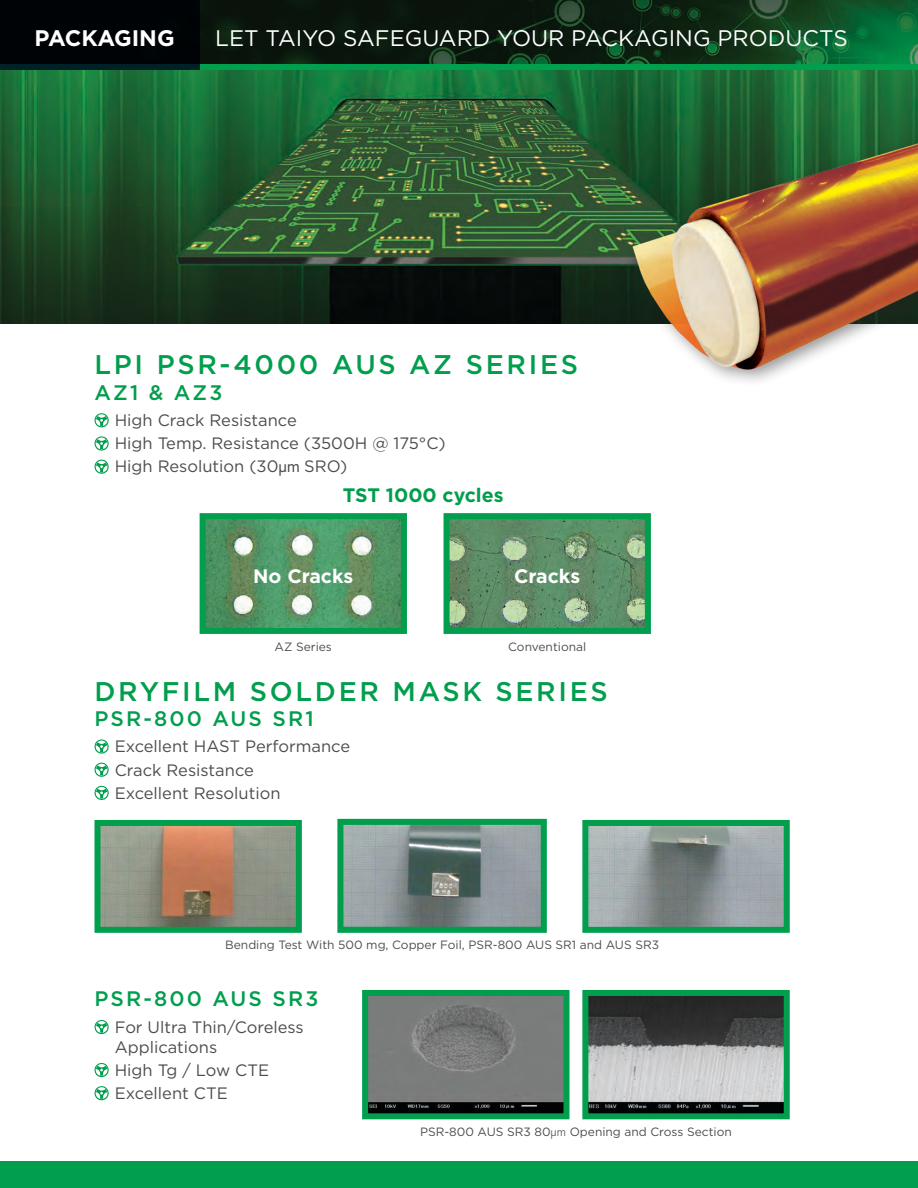
<style>
.page{position:relative;width:918px;height:1188px;background:#fff}
.page>*{position:absolute;margin:0;border:0;box-sizing:border-box;transform-origin:0 0}
.t1{font:500 27px "Gotham";letter-spacing:.1em;color:#009e4d}
.t2{font:22.5px "Gotham";color:#fff}
.t3{font:700 22.5px "Gotham";letter-spacing:-.01em;color:#fff}
.t4{font:500 21px "Gotham";letter-spacing:.1em;color:#009e4d}
.t5{font:700 19.5px "Gotham";color:#fff}
.t6{font:700 19.5px "Gotham";color:#009e4d}
.t7{font:16.5px/23.1px "Gotham";color:#4d4d4f}
.t8{font:12px "Gotham";color:#4d4d4f}
.s1{font-family:"Akzidenz Grotesk BE"}
.s2{font-family:"Akzidenz Grotesk BE";font-weight:300}
</style>
<div class="page">
<div style="left:0;top:1161px;width:918px;height:27px;background:#009e4d"></div>
<img style="left:0;top:0;width:918px;height:324px">
<svg style="left:94px;top:1020px;width:15px;height:15px"></svg>
<svg style="left:94px;top:1062px;width:15px;height:16px"></svg>
<svg style="left:94px;top:1086px;width:15px;height:15px"></svg>
<img style="left:369px;top:997px;width:193px;height:115px">
<div style="left:362px;top:990px;width:207px;height:129px;border:6px solid #009e4d"></div>
<img style="left:589px;top:997px;width:194px;height:115px">
<div style="left:582px;top:990px;width:208px;height:129px;border:6px solid #009e4d"></div>
<svg style="left:94px;top:739px;width:15px;height:15px"></svg>
<svg style="left:94px;top:762px;width:15px;height:15px"></svg>
<svg style="left:94px;top:785px;width:15px;height:15px"></svg>
<img style="left:101px;top:827px;width:194px;height:99px">
<div style="left:94px;top:820px;width:208px;height:113px;border:6px solid #009e4d"></div>
<img style="left:344px;top:826px;width:196px;height:100px">
<div style="left:337px;top:819px;width:210px;height:114px;border:6px solid #009e4d"></div>
<img style="left:589px;top:827px;width:194px;height:99px">
<div style="left:582px;top:820px;width:208px;height:113px;border:6px solid #009e4d"></div>
<svg style="left:94px;top:413px;width:15px;height:15px"></svg>
<svg style="left:94px;top:436px;width:15px;height:15px"></svg>
<svg style="left:94px;top:459px;width:15px;height:15px"></svg>
<img style="left:207px;top:520px;width:193px;height:107px">
<div style="left:200px;top:513px;width:207px;height:121px;border:6px solid #009e4d"></div>
<img style="left:451px;top:520px;width:193px;height:107px">
<div style="left:444px;top:513px;width:207px;height:121px;border:6px solid #009e4d"></div>
<img style="left:597px;top:103px;width:321px;height:279px">
<div style="left:0;top:64px;width:918px;height:6px;background:#009e4d"></div>
<svg style="left:0;top:0;width:200px;height:70px;background:#000508"></svg>
<h2 class="t3" style="left:35px;top:23px;width:142px">PACKAGING</h2>
<h2 class="t2" style="left:215px;top:24px;width:634px">LET TAIYO SAFEGUARD YOUR PACKAGING PRODUCTS</h2>
<h1 class="t1" style="left:94px;top:347px;width:485px">LPI PSR-4000 AUS AZ SERIES</h1>
<p class="t4" style="left:94px;top:378px;width:129px">AZ1 &amp; AZ3</p>
<p class="t7" style="left:115px;top:408px;width:333px">High Crack Resistance<br>High Temp. Resistance (3500H @ 175°C)<br>High Resolution (30<span class="s1">μm</span> SRO)</p>
<p class="t6" style="left:343px;top:482px;width:162px">TST 1000 cycles</p>
<p class="t5" style="left:253px;top:564px;width:102px">No Cracks</p>
<p class="t5" style="left:514px;top:564px;width:68px">Cracks</p>
<p class="t8" style="left:275px;top:639px;width:59px">AZ Series</p>
<p class="t8" style="left:508px;top:639px;width:80px">Conventional</p>
<h1 class="t1" style="left:94px;top:673px;width:515px">DRYFILM SOLDER MASK SERIES</h1>
<p class="t4" style="left:94px;top:705px;width:221px">PSR-800 AUS SR1</p>
<p class="t7" style="left:115px;top:735px;width:237px">Excellent HAST Performance<br>Crack Resistance<br>Excellent Resolution</p>
<p class="t8" style="left:225px;top:937px;width:435px">Bending Test With 500 mg, Copper Foil, PSR-800 AUS SR1 and AUS SR3</p>
<p class="t4" style="left:94px;top:985px;width:225px">PSR-800 AUS SR3</p>
<p class="t7" style="left:115px;top:1017px;width:191px;line-height:19.8px">For Ultra Thin/Coreless<br>Applications</p>
<p class="t7" style="left:115px;top:1058px;width:156px">High Tg / Low CTE<br>Excellent CTE</p>
<p class="t8" style="left:420px;top:1124px;width:313px">PSR-800 AUS SR3 80<span class="s2">μm</span> Opening and Cross Section</p>
</div>
